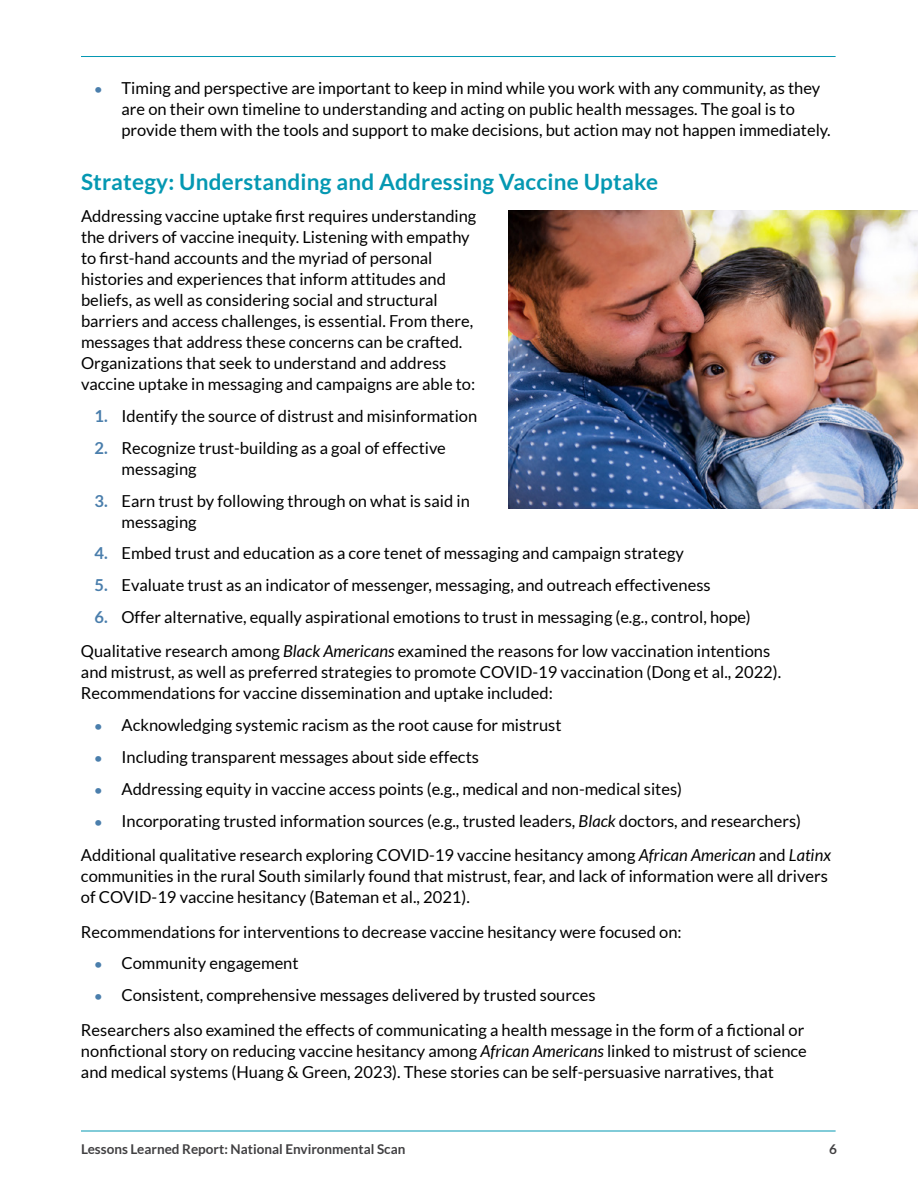
<style>
.page{position:relative;width:918px;height:1188px;background:#fff}
.page>*{position:absolute;margin:0;border:0;box-sizing:border-box;transform-origin:0 0}
.t1{font:700 22.5px "Lato";letter-spacing:.01em;color:#0498b2}
.t2{font:16.5px/21px "Lato";color:#000}
.t3{font:700 13.5px "Lato";color:#414042}
.s1{font-weight:700;font-size:13.5px;color:#4a7eac}
.s2{font-weight:700;color:#4a7eac}
.s3{font-style:italic}
</style>
<div class="page">
<hr style="left:81px;top:1131px;width:755px;height:1px;background:#0498b2">
<hr style="left:81px;top:56px;width:755px;height:1px;background:#0498b2">
<img style="left:509px;top:211px;width:409px;height:298px">
<p class="t2" style="left:122px;top:78px;width:711px;text-indent:-27px"><span class="s1">•</span> Timing and perspective are important to keep in mind while you work with any community, as they are on their own timeline to understanding and acting on public health messages. The goal is to provide them with the tools and support to make decisions, but action may not happen immediately.</p>
<h1 class="t1" style="left:81px;top:169px;width:579px">Strategy: Understanding and Addressing Vaccine Uptake</h1>
<p class="t2" style="left:81px;top:206px;width:397px">Addressing vaccine uptake first requires understanding the drivers of vaccine inequity. Listening with empathy to first-hand accounts and the myriad of personal histories and experiences that inform attitudes and beliefs, as well as considering social and structural barriers and access challenges, is essential. From there, messages that address these concerns can be crafted.<br>Organizations that seek to understand and address vaccine uptake in messaging and campaigns are able to:</p>
<p class="t2" style="left:94px;top:405px;width:384px"><span class="s2">1.</span> Identify the source of distrust and misinformation</p>
<p class="t2" style="left:121px;top:437px;width:326px;text-indent:-27px"><span class="s2">2.</span> Recognize trust-building as a goal of effective messaging</p>
<p class="t2" style="left:121px;top:490px;width:350px;text-indent:-27px"><span class="s2">3.</span> Earn trust by following through on what is said in messaging</p>
<p class="t2" style="left:94px;top:543px;width:591px"><span class="s2">4.</span> Embed trust and education as a core tenet of messaging and campaign strategy</p>
<p class="t2" style="left:94px;top:575px;width:618px"><span class="s2">5.</span> Evaluate trust as an indicator of messenger, messaging, and outreach effectiveness</p>
<p class="t2" style="left:81px;top:600px;width:691px;line-height:34.5px;text-align:center"><span class="s2">6.</span> Offer alternative, equally aspirational emotions to trust in messaging (e.g., control, hope)<br>Qualitative research among <span class="s3">Black Americans</span> examined the reasons for low vaccination intentions</p>
<p class="t2" style="left:81px;top:662px;width:702px">and mistrust, as well as preferred strategies to promote COVID-19 vaccination (Dong et al., 2022).<br>Recommendations for vaccine dissemination and uptake included:</p>
<p class="t2" style="left:94px;top:715px;width:469px"><span class="s1">•</span> Acknowledging systemic racism as the root cause for mistrust</p>
<p class="t2" style="left:94px;top:746px;width:386px"><span class="s1">•</span> Including transparent messages about side effects</p>
<p class="t2" style="left:94px;top:778px;width:589px"><span class="s1">•</span> Addressing equity in vaccine access points (e.g., medical and non-medical sites)</p>
<p class="t2" style="left:81px;top:803px;width:752px;line-height:34.5px;text-indent:14px"><span class="s1">•</span> Incorporating trusted information sources (e.g., trusted leaders, <span class="s3">Black</span> doctors, and researchers)<br>Additional qualitative research exploring COVID-19 vaccine hesitancy among <span class="s3">African American</span> and <span class="s3">Latinx</span></p>
<p class="t2" style="left:81px;top:866px;width:748px">communities in the rural South similarly found that mistrust, fear, and lack of information were all drivers of COVID-19 vaccine hesitancy (Bateman et al., 2021).</p>
<p class="t2" style="left:81px;top:921px;width:602px">Recommendations for interventions to decrease vaccine hesitancy were focused on:</p>
<p class="t2" style="left:94px;top:953px;width:206px"><span class="s1">•</span> Community engagement</p>
<p class="t2" style="left:81px;top:978px;width:725px;line-height:34.5px;text-indent:14px"><span class="s1">•</span> Consistent, comprehensive messages delivered by trusted sources<br>Researchers also examined the effects of communicating a health message in the form of a fictional or</p>
<p class="t2" style="left:81px;top:1040px;width:727px">nonfictional story on reducing vaccine hesitancy among <span class="s3">African Americans</span> linked to mistrust of science and medical systems (Huang &amp; Green, 2023). These stories can be self-persuasive narratives, that</p>
<p class="t3" style="left:81px;top:1141px;width:326px">Lessons Learned Report: National Environmental Scan</p>
<p class="t3" style="left:829px;top:1141px;width:9px">6</p>
</div>
